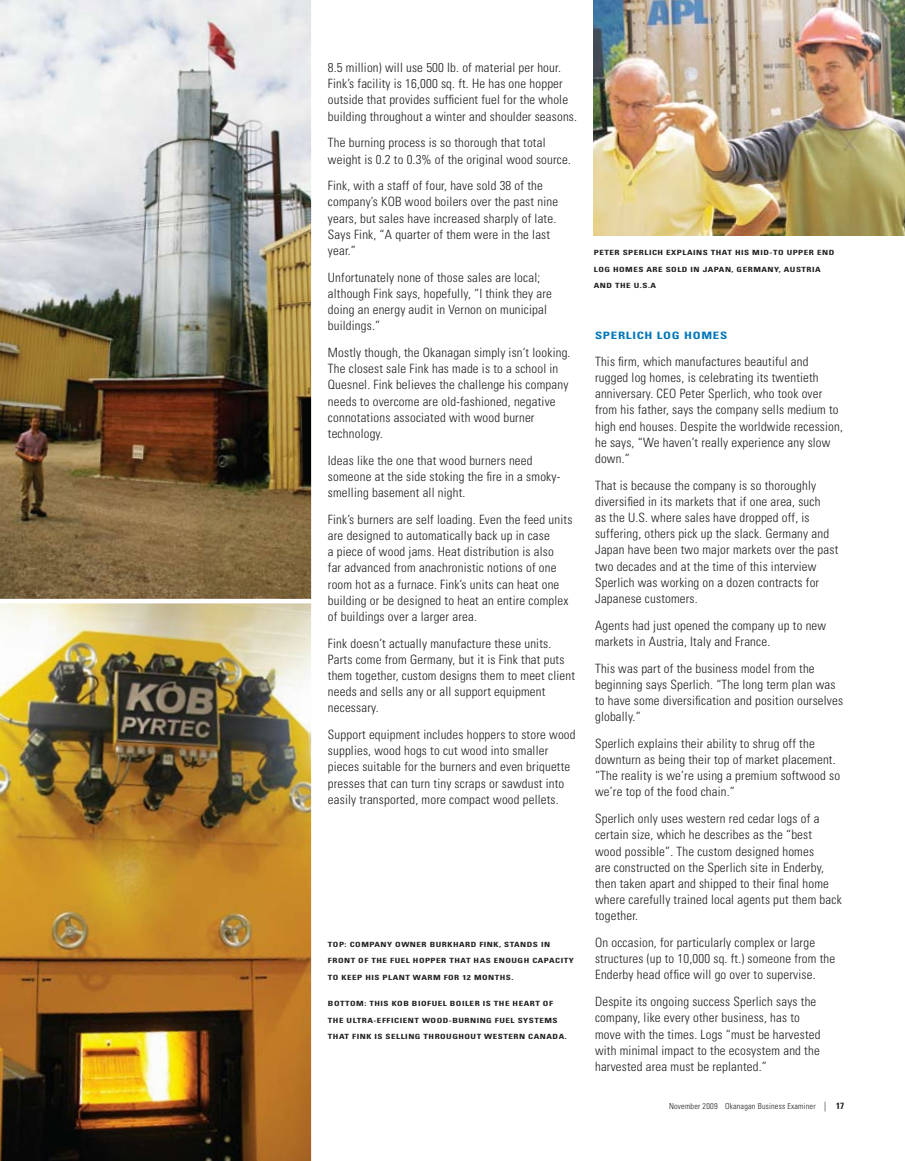
<style>
.page{position:relative;width:905px;height:1161px;background:#fff}
.page>*{position:absolute;margin:0;border:0;box-sizing:border-box;transform-origin:0 0}
.t1{font:300 condensed 12.75px/16.2px "Univers";letter-spacing:.015em;color:#231f20}
.t2{font:700 condensed 10.2px "Univers";letter-spacing:.055em;color:#0076ba;scale:1.27 1}
.t3{font:300 condensed 8.25px "Univers";letter-spacing:.025em;color:#231f20}
.t4{font:700 condensed 7.2px "Univers";letter-spacing:.055em;color:#231f20;scale:1.27 1}
.s1{font-size:9.75px}
.s2{font-weight:700;font-size:9px}
</style>
<div class="page">
<img style="left:0;top:603px;width:311px;height:558px">
<img style="left:0;top:0;width:311px;height:599px">
<img style="left:594px;top:0;width:310px;height:236px">
<p class="t1" style="left:328px;top:59px;width:250px">8.5 million) will use 500 lb. of material per hour.<br>Fink’s facility is 16,000 sq. ft. He has one hopper outside that provides sufficient fuel for the whole building throughout a winter and shoulder seasons.</p>
<p class="t1" style="left:328px;top:135px;width:244px">The burning process is so thorough that total weight is 0.2 to 0.3% of the original wood source.</p>
<p class="t1" style="left:328px;top:178px;width:232px">Fink, with a staff of four, have sold 38 of the company’s KOB wood boilers over the past nine years, but sales have increased sharply of late.<br>Says Fink, “A quarter of them were in the last year.”</p>
<p class="t1" style="left:328px;top:269px;width:225px">Unfortunately none of those sales are local; although Fink says, hopefully, “I think they are doing an energy audit in Vernon on municipal buildings.”</p>
<p class="t1" style="left:328px;top:344px;width:244px">Mostly though, the Okanagan simply isn’t looking.<br>The closest sale Fink has made is to a school in Quesnel. Fink believes the challenge his company needs to overcome are old-fashioned, negative connotations associated with wood burner technology.</p>
<p class="t1" style="left:328px;top:452px;width:234px">Ideas like the one that wood burners need someone at the side stoking the fire in a smoky&shy;smelling basement all night.</p>
<p class="t1" style="left:328px;top:511px;width:246px">Fink’s burners are self loading. Even the feed units are designed to automatically back up in case<br>a piece of wood jams. Heat distribution is also<br>far advanced from anachronistic notions of one room hot as a furnace. Fink’s units can heat one building or be designed to heat an entire complex of buildings over a larger area.</p>
<p class="t1" style="left:328px;top:635px;width:248px">Fink doesn’t actually manufacture these units.<br>Parts come from Germany, but it is Fink that puts them together, custom designs them to meet client needs and sells any or all support equipment necessary.</p>
<p class="t1" style="left:328px;top:727px;width:249px">Support equipment includes hoppers to store wood supplies, wood hogs to cut wood into smaller pieces suitable for the burners and even briquette presses that can turn tiny scraps or sawdust into easily transported, more compact wood pellets.</p>
<p class="t4" style="left:328px;top:940px;width:176px">TOP: COMPANY OWNER BURKHARD FINK, STANDS IN</p>
<p class="t4" style="left:328px;top:956px;width:195px">FRONT OF THE FUEL HOPPER THAT HAS ENOUGH CAPACITY</p>
<p class="t4" style="left:328px;top:973px;width:148px">TO KEEP HIS PLANT WARM FOR 12 MONTHS.</p>
<p class="t4" style="left:328px;top:999px;width:56px">BOTTOM: THIS KOB</p>
<p class="t4" style="left:412px;top:999px;width:113px">BIOFUEL BOILER IS THE HEART OF</p>
<p class="t4" style="left:328px;top:1016px;width:182px">THE ULTRA-EFFICIENT WOOD-BURNING FUEL SYSTEMS</p>
<p class="t4" style="left:328px;top:1032px;width:189px">THAT FINK IS SELLING THROUGHOUT WESTERN CANADA.</p>
<p class="t4" style="left:594px;top:248px;width:191px">PETER SPERLICH EXPLAINS THAT HIS MID-TO UPPER END</p>
<p class="t4" style="left:594px;top:265px;width:180px">LOG HOMES ARE SOLD IN JAPAN, GERMANY, AUSTRIA</p>
<p class="t4" style="left:594px;top:281px;width:50px">AND THE U.S.A</p>
<p class="t2" style="left:595px;top:329px;width:106px">SPERLICH LOG HOMES</p>
<p class="t1" style="left:595px;top:353px;width:249px">This firm, which manufactures beautiful and rugged log homes, is celebrating its twentieth anniversary. CEO Peter Sperlich, who took over from his father, says the company sells medium to high end houses. Despite the worldwide recession, he says, “We haven’t really experience any slow down.”</p>
<p class="t1" style="left:595px;top:477px;width:245px">That is because the company is so thoroughly diversified in its markets that if one area, such<br>as the U.S. where sales have dropped off, is suffering, others pick up the slack. Germany and Japan have been two major markets over the past two decades and at the time of this interview Sperlich was working on a dozen contracts for Japanese customers.</p>
<p class="t1" style="left:595px;top:617px;width:232px">Agents had just opened the company up to new markets in Austria, Italy and France.</p>
<p class="t1" style="left:595px;top:660px;width:249px">This was part of the business model from the beginning says Sperlich. “The long term plan was to have some diversification and position ourselves globally.”</p>
<p class="t1" style="left:595px;top:735px;width:246px">Sperlich explains their ability to shrug off the downturn as being their top of market placement. “The reality is we’re using a premium softwood so we’re top of the food chain.”</p>
<p class="t1" style="left:595px;top:811px;width:248px">Sperlich only uses western red cedar logs of a certain size, which he describes as the “best<br>wood possible”. The custom designed homes<br>are constructed on the Sperlich site in Enderby, then taken apart and shipped to their final home where carefully trained local agents put them back together.</p>
<p class="t1" style="left:595px;top:934px;width:242px">On occasion, for particularly complex or large structures (up to 10,000 sq. ft.) someone from the<br>Enderby head office will go over to supervise.</p>
<p class="t1" style="left:595px;top:994px;width:227px">Despite its ongoing success Sperlich says the company, like every other business, has to move with the times. Logs “must be harvested with minimal impact to the ecosystem and the harvested area must be replanted.”</p>
<p class="t3" style="left:669px;top:1101px;width:177px">November 2009 Okanagan Business Examiner <span class="s1">|</span> <span class="s2">17</span></p>
</div>
